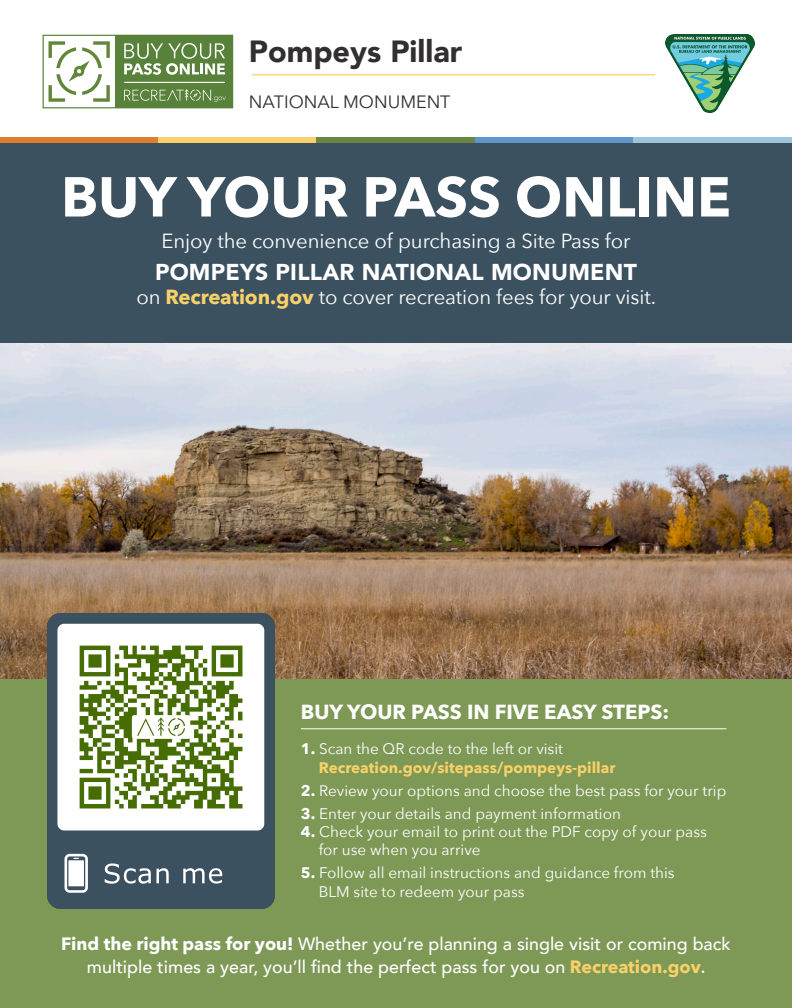
<style>
.page{position:relative;width:792px;height:1008px;background:#fff}
.page>*{position:absolute;margin:0;border:0;box-sizing:border-box;transform-origin:0 0}
.t1{font:700 55.65px "Avenir Next";color:#fff}
.t2{font:900 30.55px "Avenir";color:#312f30}
.t3{font:900 22.9px "Avenir";letter-spacing:.01em;color:#fff}
.t4{font:20.35px "Avenir Next";letter-spacing:-.005em;color:#fff}
.t5{font:700 20.35px "Avenir Next";color:#fff}
.t6{font:500 17.85px/22.9px "Avenir";color:#fff;text-align:center}
.t7{font:17.85px "Avenir Next";color:#312f30}
.t8{font:15.3px/18.4px "Avenir Next";color:#fff}
.t9{font:700 15.3px/18.4px "Avenir Next";color:#f8d16a}
.s1{font-weight:700;color:#f8d16a}
.s2{color:#fff}
.s3{font-weight:400;color:#fff}
.s4{font-weight:700}
.s5{font-family:"Avenir Next";font-weight:700}
.s6{font-family:"Avenir Next";font-weight:700;color:#f8d16a}
.s7{font-family:"Avenir Next"}
</style>
<div class="page">
<div style="left:0;top:679px;width:792px;height:329px;background:#7e9856"></div>
<div style="left:0;top:143px;width:792px;height:242px;background:#3b5160"></div>
<img style="left:0;top:343px;width:792px;height:336px">
<img style="left:48px;top:613px;width:226px;height:295px">
<hr style="left:113px;top:159px;width:120px;height:1px;background:#fff">
<div style="left:43px;top:35px;width:190px;height:73px;border:1px solid #58813a"></div>
<div style="left:115px;top:35px;width:118px;height:73px;background:#58813a"></div>
<svg style="left:124px;top:89px;width:102px;height:13px"></svg>
<svg style="left:124px;top:43px;width:101px;height:32px"></svg>
<hr style="left:124px;top:82px;width:101px;height:1px;background:#fff">
<svg style="left:49px;top:41px;width:61px;height:61px"></svg>
<hr style="left:252px;top:74px;width:403px;height:1px;background:#f8d16a">
<hr style="left:301px;top:728px;width:425px;height:1px;background:#fff">
<img style="left:665px;top:35px;width:90px;height:78px">
<img style="left:62px;top:628px;width:198px;height:198px">
<div style="left:0;top:137px;width:158px;height:6px;background:#dc7e2e"></div>
<div style="left:158px;top:137px;width:159px;height:6px;background:#f8d16a"></div>
<div style="left:317px;top:137px;width:158px;height:6px;background:#6a8544"></div>
<div style="left:475px;top:137px;width:159px;height:6px;background:#5f95ca"></div>
<div style="left:634px;top:137px;width:158px;height:6px;background:#9ec4d9"></div>
<p class="t2" style="left:249px;top:25px;width:215px">Pompeys Pillar</p>
<p class="t7" style="left:249px;top:86px;width:203px">NATIONAL MONUMENT</p>
<p class="t1" style="left:61px;top:149px;width:671px">BUY YOUR PASS ONLINE</p>
<p class="t4" style="left:162px;top:224px;width:470px">Enjoy the convenience of purchasing a Site Pass for</p>
<p class="t3" style="left:155px;top:252px;width:484px">POMPEYS PILLAR NATIONAL MONUMENT</p>
<p class="t4" style="left:136px;top:280px;width:521px">on <span class="s1">Recreation.gov</span> to cover recreation fees for your visit.</p>
<p class="t5" style="left:301px;top:695px;width:370px">BUY YOUR PASS IN FIVE EASY STEPS:</p>
<p class="t9" style="left:319px;top:740px;width:298px;text-indent:-18px"><span class="s2">1.</span> <span class="s3">Scan the QR code to the left or visit<br></span>Recreation.gov/sitepass/pompeys-pillar</p>
<p class="t8" style="left:301px;top:781px;width:427px"><span class="s4">2.</span> Review your options and choose the best pass for your trip</p>
<p class="t8" style="left:301px;top:803px;width:321px"><span class="s4">3.</span> Enter your details and payment information</p>
<p class="t8" style="left:319px;top:822px;width:390px;text-indent:-18px"><span class="s4">4.</span> Check your email to print out the PDF copy of your pass for use when you arrive</p>
<p class="t8" style="left:319px;top:863px;width:357px;text-indent:-18px"><span class="s4">5.</span> Follow all email instructions and guidance from this<br>BLM site to redeem your pass</p>
<p class="t6" style="left:61px;top:932px;width:671px"><span class="s5">Find the right pass for you!</span> Whether you’re planning a single visit or coming back multiple times a year, you’ll find the perfect pass for you on <span class="s6">Recreation.gov</span><span class="s7">.</span></p>
</div>
